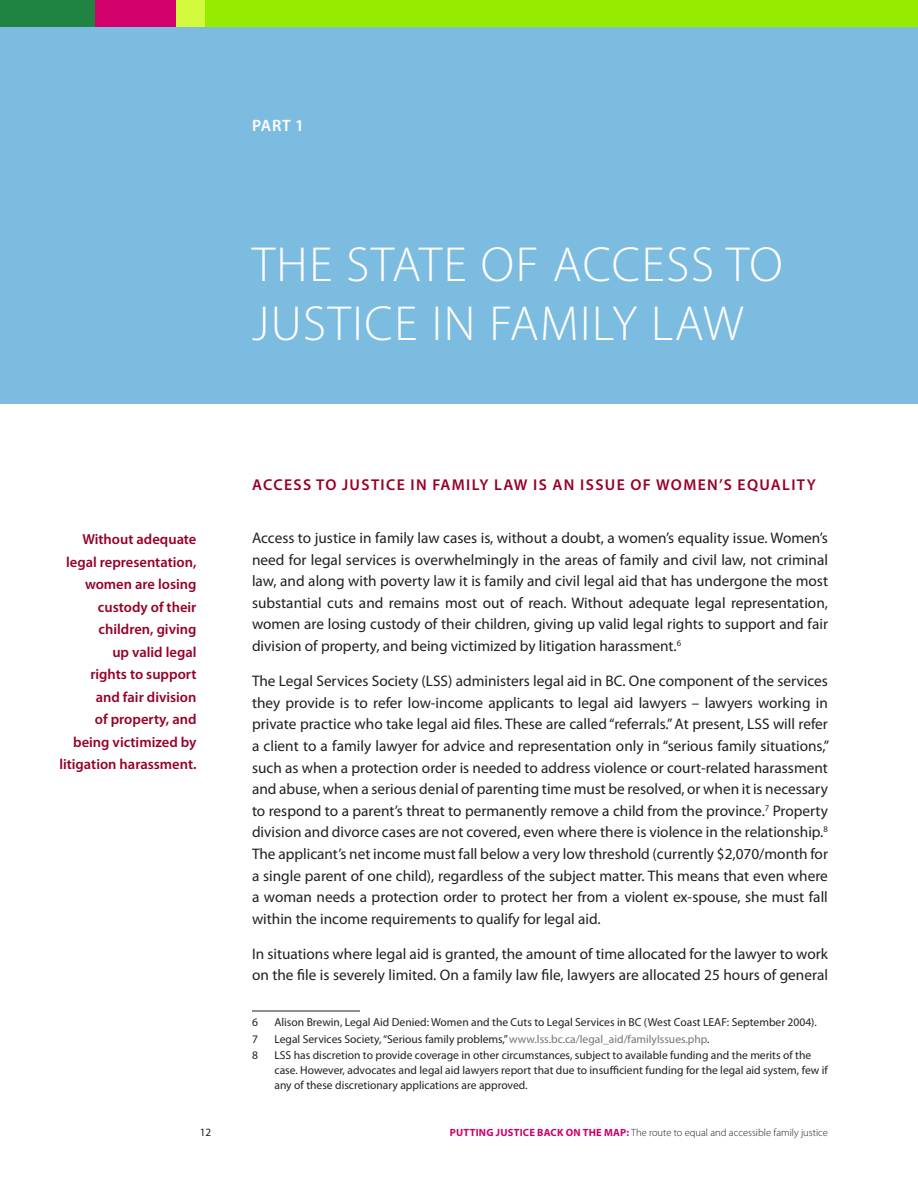
<style>
.page{position:relative;width:918px;height:1188px;background:#fff}
.page>*{position:absolute;margin:0;border:0;box-sizing:border-box;transform-origin:0 0}
.head_1{font:300 49.5px/59.4px "Myriad Pro";letter-spacing:.035em;color:#fff}
.kicker{font:600 16.5px "Myriad Pro";color:#fff}
.head_2{font:600 15.75px "Myriad Pro";letter-spacing:.085em;color:#970026}
.body_text{font:15.3px/21.6px "Myriad Pro";color:#231f20;text-align:justify}
.callout_red_bold{font:600 14.55px/22.5px "Myriad Pro";color:#970026;text-align:right}
.footnotes{font:11.55px/15px "Myriad Pro";color:#231f20}
.folio{font:11.25px "Myriad Pro";color:#221e1f}
.folio-2{font:300 10.5px "Myriad Pro";color:#231f20}
.s1{color:#727477}
.s2{font-weight:700;color:#d1006b}
</style>
<div class="page">
<div style="left:0;top:0;width:918px;height:404px;background:#7dbce1"></div>
<div style="left:0;top:0;width:95px;height:27px;background:#1f8442"></div>
<div style="left:95px;top:0;width:81px;height:27px;background:#d1006b"></div>
<div style="left:176px;top:0;width:30px;height:27px;background:#d4fa3e"></div>
<div style="left:206px;top:0;width:712px;height:27px;background:#95ec00"></div>
<hr style="left:252px;top:1011px;width:108px;height:1px;background:#231f20">
<p class="kicker" style="left:252px;top:115px;width:53px">PART 1</p>
<p class="head_1" style="left:252px;top:234px;width:532px">THE STATE OF ACCESS TO<br>JUSTICE IN FAMILY LAW</p>
<p class="callout_red_bold" style="left:59px;top:528px;width:139px">Without adequate legal representation, women are losing custody of their children, giving<br>up valid legal<br>rights to support<br>and fair division<br>of property, and being victimized by litigation harassment.</p>
<p class="head_2" style="left:252px;top:475px;width:565px">ACCESS TO JUSTICE IN FAMILY LAW IS AN ISSUE OF WOMEN’S EQUALITY</p>
<p class="body_text" style="left:252px;top:527px;width:578px">Access to justice in family law cases is, without a doubt, a women’s equality issue. Women’s need for legal services is overwhelmingly in the areas of family and civil law, not criminal law, and along with poverty law it is family and civil legal aid that has undergone the most substantial cuts and remains most out of reach. Without adequate legal representation, women are losing custody of their children, giving up valid legal rights to support and fair division of property, and being victimized by litigation harassment.<sup>6</sup></p>
<p class="body_text" style="left:252px;top:670px;width:579px">The Legal Services Society (LSS) administers legal aid in BC. One component of the services they provide is to refer low-income applicants to legal aid lawyers – lawyers working in private practice who take legal aid files. These are called “referrals.” At present, LSS will refer a client to a family lawyer for advice and representation only in “serious family situations,” such as when a protection order is needed to address violence or court-related harassment and abuse, when a serious denial of parenting time must be resolved, or when it is necessary to respond to a parent’s threat to permanently remove a child from the province.<sup>7</sup> Property division and divorce cases are not covered, even where there is violence in the relationship.<sup>8<br></sup>The applicant’s net income must fall below a very low threshold (currently $2,070/month for a single parent of one child), regardless of the subject matter. This means that even where a woman needs a protection order to protect her from a violent ex-spouse, she must fall within the income requirements to qualify for legal aid.</p>
<p class="body_text" style="left:252px;top:943px;width:578px">In situations where legal aid is granted, the amount of time allocated for the lawyer to work on the file is severely limited. On a family law file, lawyers are allocated 25 hours of general</p>
<p class="footnotes" style="left:252px;top:1014px;width:7px">6</p>
<p class="footnotes" style="left:274px;top:1014px;width:544px">Alison Brewin, Legal Aid Denied: Women and the Cuts to Legal Services in BC (West Coast LEAF: September 2004).</p>
<p class="footnotes" style="left:252px;top:1031px;width:7px">7</p>
<p class="footnotes" style="left:274px;top:1031px;width:437px">Legal Services Society, “Serious family problems,” <span class="s1">www.lss.bc.ca/legal_aid/familyIssues.php</span>.</p>
<p class="footnotes" style="left:252px;top:1047px;width:7px">8</p>
<p class="footnotes" style="left:274px;top:1047px;width:555px">LSS has discretion to provide coverage in other circumstances, subject to available funding and the merits of the case. However, advocates and legal aid lawyers report that due to insufficient funding for the legal aid system, few if any of these discretionary applications are approved.</p>
<p class="folio" style="left:200px;top:1125px;width:13px">12</p>
<p class="folio-2" style="left:450px;top:1127px;width:380px"><span class="s2">PUTTING JUSTICE BACK ON THE MAP:</span> The route to equal and accessible family justice</p>
</div>
